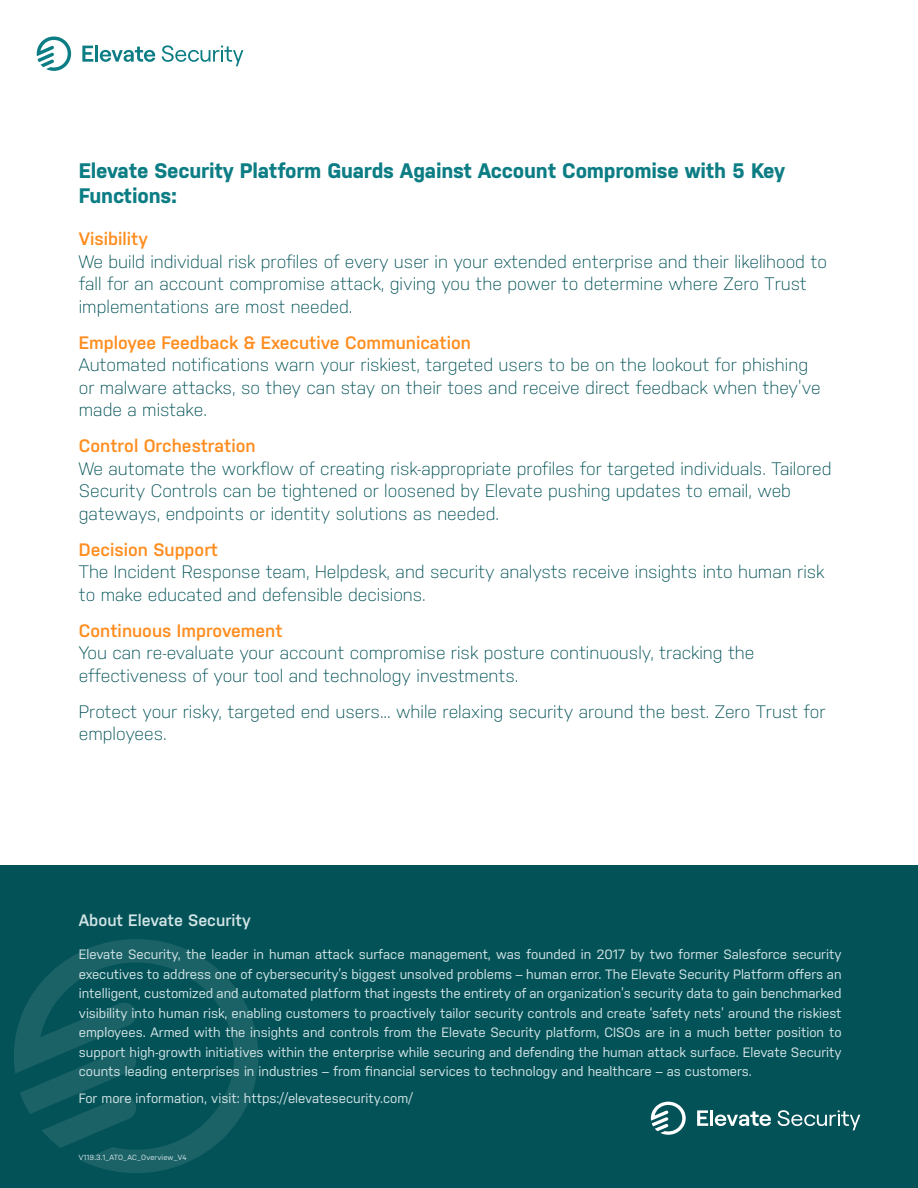
<style>
.page{position:relative;width:918px;height:1188px;background:#fff}
.page>*{position:absolute;margin:0;border:0;box-sizing:border-box;transform-origin:0 0}
.Body_Text{font:700 21px/25.2px "Nudista";letter-spacing:-.01em;color:#0c7d84}
.Body_Text-2{font:300 18px/22.5px "Nudista";color:#035257}
.Body_Text-3{font:600 18px "Nudista";color:#ff8d1f}
.Body_Sub_Head{font:600 16.5px "Nudista";color:#d2e4e6}
.Body_Text_-_Smaller{font:13.5px/19.5px "Nudista";color:#d2e4e6;text-align:justify}
.Body_Text-4{font:7.5px "Nudista";letter-spacing:.025em;color:#d2e4e6}
</style>
<div class="page">
<div style="left:0;top:865px;width:918px;height:323px;background:#035257"></div>
<svg style="left:14px;top:939px;width:244px;height:234px"></svg>
<svg style="left:37px;top:37px;width:34px;height:34px"></svg>
<svg style="left:82px;top:46px;width:11px;height:16px"></svg>
<hr style="left:95px;top:45px;width:3px;height:17px;background:#0c7d84">
<svg style="left:100px;top:47px;width:55px;height:15px"></svg>
<svg style="left:162px;top:45px;width:81px;height:21px"></svg>
<svg style="left:651px;top:1102px;width:35px;height:33px"></svg>
<svg style="left:697px;top:1110px;width:11px;height:16px"></svg>
<hr style="left:710px;top:1110px;width:3px;height:16px;background:#fff">
<svg style="left:715px;top:1111px;width:56px;height:15px"></svg>
<svg style="left:778px;top:1110px;width:82px;height:20px"></svg>
<p class="Body_Text" style="left:79px;top:157px;width:708px">Elevate Security Platform Guards Against Account Compromise with 5 Key<br>Functions:</p>
<p class="Body_Text-3" style="left:79px;top:229px;width:71px">Visibility</p>
<p class="Body_Text-2" style="left:79px;top:250px;width:750px">We build individual risk profiles of every user in your extended enterprise and their likelihood to fall for an account compromise attack, giving you the power to determine where Zero Trust implementations are most needed.</p>
<p class="Body_Text-3" style="left:79px;top:332px;width:394px">Employee Feedback &amp; Executive Communication</p>
<p class="Body_Text-2" style="left:79px;top:354px;width:743px">Automated notifications warn your riskiest, targeted users to be on the lookout for phishing or malware attacks, so they can stay on their toes and receive direct feedback when they’ve made a mistake.</p>
<p class="Body_Text-3" style="left:79px;top:436px;width:178px">Control Orchestration</p>
<p class="Body_Text-2" style="left:79px;top:457px;width:754px">We automate the workflow of creating risk-appropriate profiles for targeted individuals. Tailored<br>Security Controls can be tightened or loosened by Elevate pushing updates to email, web gateways, endpoints or identity solutions as needed.</p>
<p class="Body_Text-3" style="left:79px;top:539px;width:141px">Decision Support</p>
<p class="Body_Text-2" style="left:79px;top:561px;width:747px">The Incident Response team, Helpdesk, and security analysts receive insights into human risk to make educated and defensible decisions.</p>
<p class="Body_Text-3" style="left:79px;top:620px;width:205px">Continuous Improvement</p>
<p class="Body_Text-2" style="left:79px;top:642px;width:677px">You can re-evaluate your account compromise risk posture continuously, tracking the effectiveness of your tool and technology investments.</p>
<p class="Body_Text-2" style="left:79px;top:700px;width:748px">Protect your risky, targeted end users... while relaxing security around the best. Zero Trust for employees.</p>
<p class="Body_Sub_Head" style="left:79px;top:911px;width:173px">About Elevate Security</p>
<p class="Body_Text_-_Smaller" style="left:79px;top:945px;width:764px">Elevate Security, the leader in human attack surface management, was founded in 2017 by two former Salesforce security executives to address one of cybersecurity’s biggest unsolved problems – human error. The Elevate Security Platform offers an intelligent, customized and automated platform that ingests the entirety of an organization’s security data to gain benchmarked visibility into human risk, enabling customers to proactively tailor security controls and create ‘safety nets’ around the riskiest employees. Armed with the insights and controls from the Elevate Security platform, CISOs are in a much better position to support high-growth initiatives within the enterprise while securing and defending the human attack surface. Elevate Security counts leading enterprises in industries – from financial services to technology and healthcare – as customers.</p>
<p class="Body_Text_-_Smaller" style="left:79px;top:1088px;width:335px">For more information, visit: https://elevatesecurity.com/</p>
<p class="Body_Text-4" style="left:79px;top:1153px;width:109px">V119.3.1_ATO_AC_Overview_V4</p>
</div>
